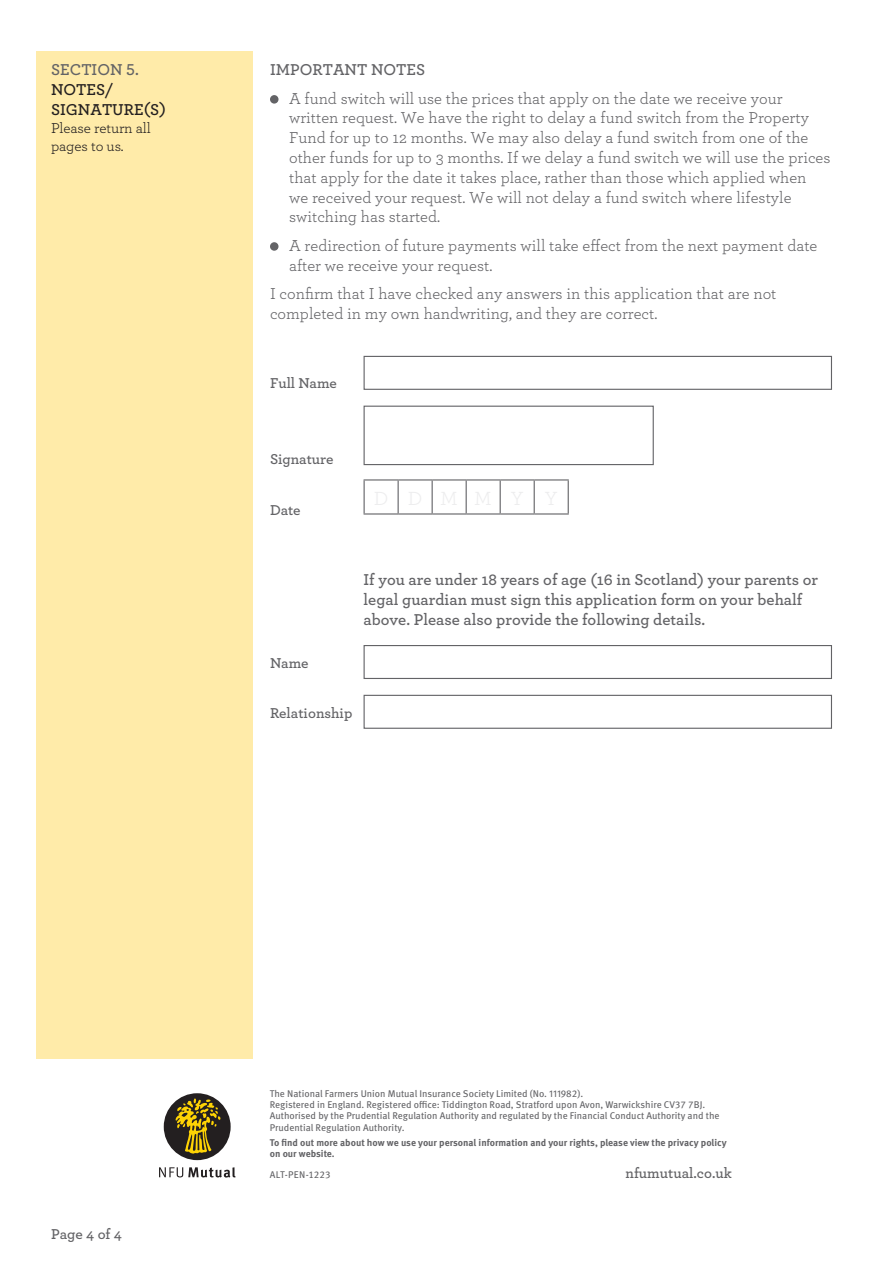
<style>
.page{position:relative;width:893px;height:1263px;background:#fff}
.page>*{position:absolute;margin:0;border:0;box-sizing:border-box;transform-origin:0 0}
.MAIN_BODY_COPY{font:16.5px/19.8px "Archer";color:#636366}
.MAIN_BODY_COPY-2{font:600 16.5px/19.8px "Archer";color:#636366}
.MAIN_BODY_COPY-3{font:600 16.5px/19.8px "Archer";color:#231f20}
.MAIN_BODY_COPY-4{font:600 15px "Archer";color:#636366}
.MAIN_BODY_COPY-5{font:15px/18px "Archer";letter-spacing:-.01em;color:#231f20}
.t1{font:9.75px/11.2px "Meta Pro";color:#636366}
.t2{font:700 9.75px/11.2px "Meta Pro";color:#636366}
.s1{color:#636366}
</style>
<div class="page">
<div style="left:36px;top:51px;width:217px;height:1008px;background:#ffeba9"></div>
<div style="left:364px;top:356px;width:468px;height:34px;border:1px solid #636366"></div>
<div style="left:364px;top:406px;width:290px;height:59px;border:1px solid #636366"></div>
<hr style="left:364px;top:480px;width:1px;height:33px;background:#636366">
<hr style="left:364px;top:479px;width:34px;height:1px;background:#636366">
<hr style="left:364px;top:513px;width:34px;height:1px;background:#636366">
<hr style="left:398px;top:480px;width:1px;height:33px;background:#636366">
<hr style="left:398px;top:479px;width:34px;height:1px;background:#636366">
<hr style="left:398px;top:513px;width:34px;height:1px;background:#636366">
<hr style="left:432px;top:480px;width:1px;height:33px;background:#636366">
<hr style="left:432px;top:479px;width:34px;height:1px;background:#636366">
<hr style="left:432px;top:513px;width:34px;height:1px;background:#636366">
<hr style="left:466px;top:480px;width:1px;height:33px;background:#636366">
<hr style="left:466px;top:479px;width:34px;height:1px;background:#636366">
<hr style="left:466px;top:513px;width:34px;height:1px;background:#636366">
<hr style="left:500px;top:480px;width:1px;height:33px;background:#636366">
<hr style="left:500px;top:479px;width:34px;height:1px;background:#636366">
<hr style="left:534px;top:479px;width:35px;height:1px;background:#636366">
<hr style="left:534px;top:480px;width:1px;height:33px;background:#636366">
<hr style="left:568px;top:480px;width:1px;height:33px;background:#636366">
<hr style="left:500px;top:513px;width:34px;height:1px;background:#636366">
<hr style="left:534px;top:513px;width:35px;height:1px;background:#636366">
<div style="left:364px;top:645px;width:468px;height:34px;border:1px solid #636366"></div>
<div style="left:364px;top:695px;width:468px;height:34px;border:1px solid #636366"></div>
<div style="left:270px;top:95px;width:8px;height:9px;background:#636366;border-radius:50%"></div>
<div style="left:270px;top:242px;width:8px;height:9px;background:#636366;border-radius:50%"></div>
<div style="left:164px;top:1093px;width:67px;height:67px;background:#231f20;border-radius:50%"></div>
<svg style="left:175px;top:1098px;width:46px;height:56px"></svg>
<svg style="left:159px;top:1167px;width:77px;height:10px"></svg>
<p class="MAIN_BODY_COPY-3" style="left:51px;top:59px;width:116px"><span class="s1">SECTION 5.<br></span>NOTES/<br>SIGNATURE(S)</p>
<p class="MAIN_BODY_COPY-5" style="left:51px;top:118px;width:101px">Please return all pages to us.</p>
<p class="MAIN_BODY_COPY-2" style="left:270px;top:59px;width:157px">IMPORTANT NOTES</p>
<p class="MAIN_BODY_COPY" style="left:289px;top:87px;width:543px">A fund switch will use the prices that apply on the date we receive your written request. We have the right to delay a fund switch from the Property Fund for up to 12 months. We may also delay a fund switch from one of the other funds for up to 3 months. If we delay a fund switch we will use the prices that apply for the date it takes place, rather than those which applied when<br>we received your request. We will not delay a fund switch where lifestyle switching has started.</p>
<p class="MAIN_BODY_COPY" style="left:289px;top:235px;width:530px">A redirection of future payments will take effect from the next payment date after we receive your request.</p>
<p class="MAIN_BODY_COPY" style="left:270px;top:283px;width:508px">I confirm that I have checked any answers in this application that are not completed in my own handwriting, and they are correct.</p>
<p class="MAIN_BODY_COPY-4" style="left:270px;top:372px;width:68px">Full Name</p>
<p class="MAIN_BODY_COPY-4" style="left:270px;top:447px;width:65px">Signature</p>
<p class="MAIN_BODY_COPY-4" style="left:270px;top:498px;width:32px">Date</p>
<p class="MAIN_BODY_COPY-4" style="left:270px;top:652px;width:40px">Name</p>
<p class="MAIN_BODY_COPY-4" style="left:270px;top:702px;width:84px">Relationship</p>
<p class="MAIN_BODY_COPY-2" style="left:364px;top:569px;width:456px">If you are under 18 years of age (16 in Scotland) your parents or legal guardian must sign this application form on your behalf above. Please also provide the following details.</p>
<p class="MAIN_BODY_COPY-4" style="left:51px;top:1223px;width:72px">Page 4 of 4</p>
<p class="t1" style="left:270px;top:1088px;width:451px">The National Farmers Union Mutual Insurance Society Limited (No. 111982).<br>Registered in England. Registered office: Tiddington Road, Stratford upon Avon, Warwickshire CV37 7BJ.<br>Authorised by the Prudential Regulation Authority and regulated by the Financial Conduct Authority and the Prudential Regulation Authority.</p>
<p class="t2" style="left:270px;top:1137px;width:458px">To find out more about how we use your personal information and your rights, please view the privacy policy on our website.</p>
<p class="t1" style="left:270px;top:1169px;width:62px">ALT-PEN-1223</p>
<p class="MAIN_BODY_COPY-4" style="left:625px;top:1162px;width:108px">nfumutual.co.uk</p>
</div>
